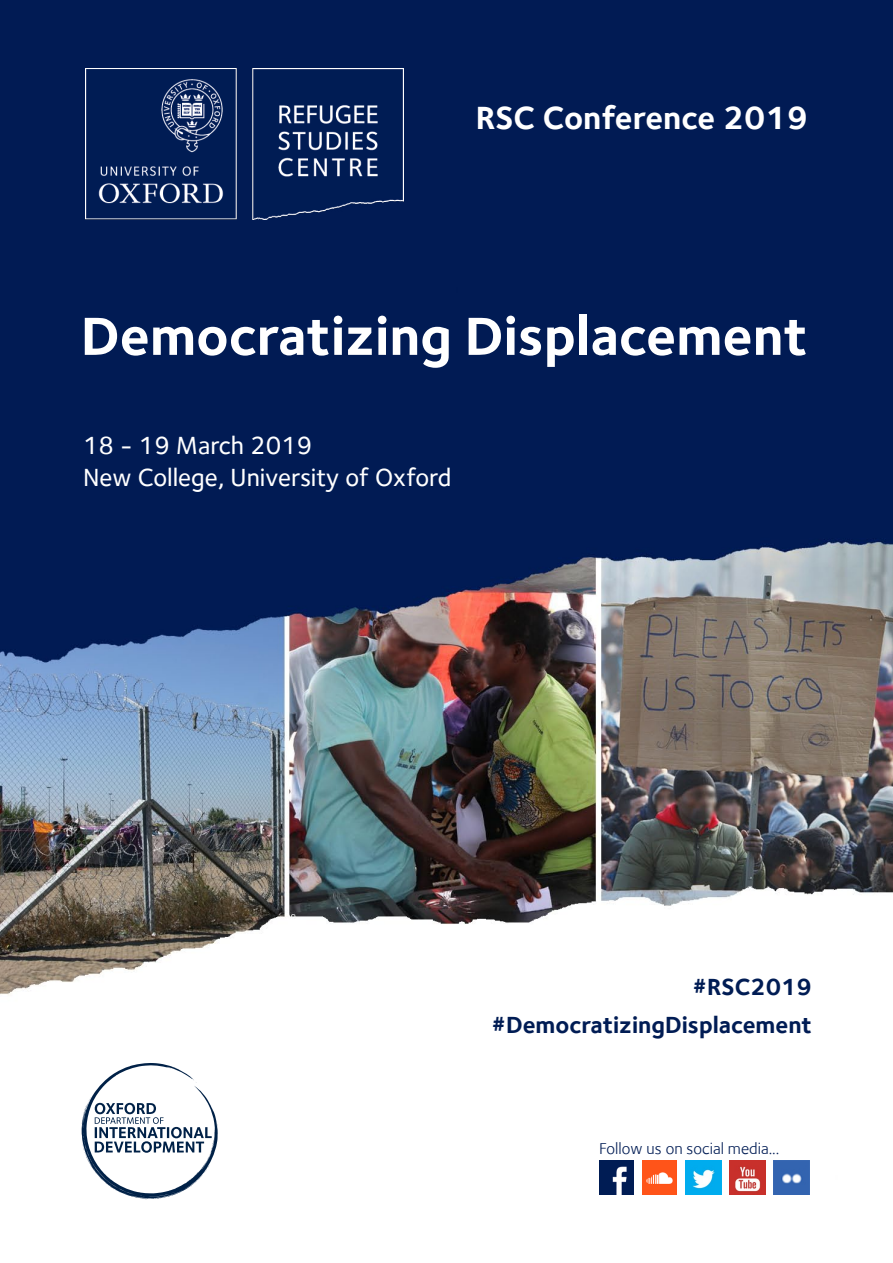
<style>
.page{position:relative;width:893px;height:1263px;background:#fff}
.page>*{position:absolute;margin:0;border:0;box-sizing:border-box;transform-origin:0 0}
.t1{font:700 55.5px "Foundry Sterling";color:#fff}
.t2{font:700 33px "Foundry Sterling";color:#fff}
.t3{font:500 25.5px/31.2px "Foundry Sterling";color:#fff}
.t4{font:700 24px/37.3px "Foundry Sterling";color:#001c54;text-align:right}
.t5{font:16.5px "Foundry Sterling";color:#001c54}
</style>
<div class="page">
<img style="left:0;top:0;width:893px;height:1195px">
<img style="left:599px;top:1161px;width:34px;height:34px">
<img style="left:642px;top:1161px;width:35px;height:34px">
<img style="left:685px;top:1161px;width:36px;height:34px">
<img style="left:729px;top:1161px;width:36px;height:34px">
<img style="left:774px;top:1161px;width:36px;height:34px">
<svg style="left:82px;top:1063px;width:136px;height:137px"></svg>
<img style="left:85px;top:68px;width:318px;height:151px">
<p class="t2" style="left:476px;top:99px;width:334px">RSC Conference 2019</p>
<h1 class="t1" style="left:81px;top:303px;width:729px">Democratizing Displacement</h1>
<p class="t3" style="left:83px;top:430px;width:370px">18 - 19 March 2019<br>New College, University of Oxford</p>
<p class="t4" style="left:491px;top:968px;width:322px">#RSC2019 #DemocratizingDisplacement</p>
<p class="t5" style="left:599px;top:1138px;width:182px">Follow us on social media...</p>
</div>
